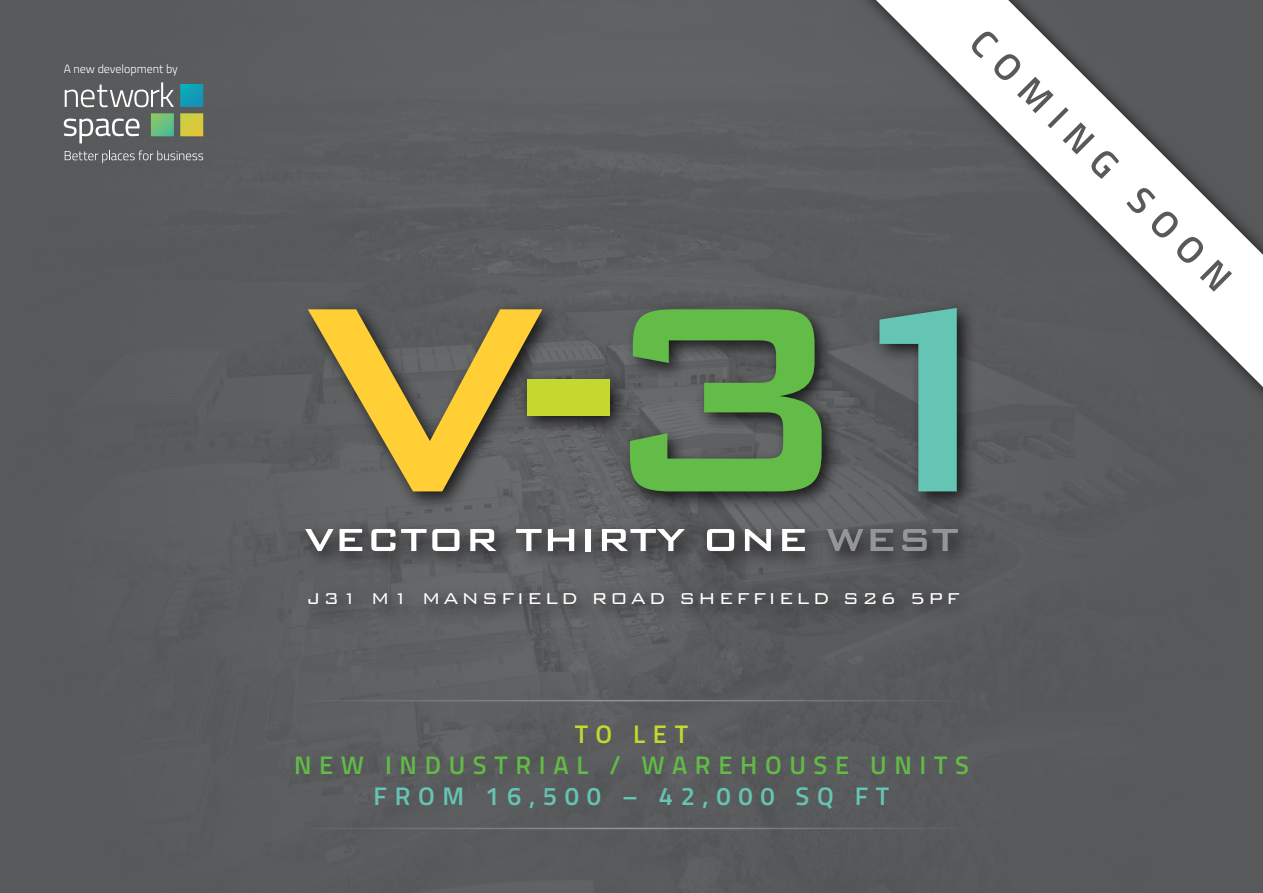
<style>
.page{position:relative;width:1263px;height:893px;background:#5a5b5d}
.page>*{position:absolute;margin:0;border:0;box-sizing:border-box;transform-origin:0 0}
.t1{font:600 37.5px "Titillium";color:#58595b}
.t2{font:600 25.5px "Titillium";letter-spacing:.3em;color:#62bb46}
.t3{font:600 25.5px "Titillium";letter-spacing:.3em;color:#65c5b4}
.t4{font:600 25.5px "Titillium";color:#c4d82e}
.t5{font:300 21px "Bank Gothic BT";letter-spacing:.13em;color:#fff}
.t6{font:300 12px "Titillium";color:#fff}
</style>
<div class="page">
<div style="left:299px;top:301px;width:678px;height:270px;background:#000;opacity:.75"></div>
<svg style="left:308px;top:309px;width:234px;height:182px;background:#92824e"></svg>
<div style="left:527px;top:379px;width:82px;height:37px;background:#c4d82f"></div>
<svg style="left:630px;top:309px;width:192px;height:182px;background:#5c8c4f"></svg>
<svg style="left:879px;top:437px;width:78px;height:54px;background:#5f8f88"></svg>
<svg style="left:305px;top:529px;width:29px;height:22px"></svg>
<svg style="left:340px;top:529px;width:22px;height:22px"></svg>
<svg style="left:371px;top:529px;width:24px;height:22px"></svg>
<svg style="left:401px;top:529px;width:25px;height:22px"></svg>
<svg style="left:432px;top:529px;width:27px;height:22px"></svg>
<svg style="left:470px;top:529px;width:26px;height:22px"></svg>
<svg style="left:516px;top:529px;width:26px;height:22px"></svg>
<svg style="left:548px;top:529px;width:26px;height:22px"></svg>
<div style="left:585px;top:529px;width:6px;height:22px;background:#fff"></div>
<svg style="left:602px;top:529px;width:83px;height:22px"></svg>
<svg style="left:707px;top:529px;width:27px;height:22px"></svg>
<svg style="left:745px;top:529px;width:26px;height:22px"></svg>
<svg style="left:782px;top:529px;width:23px;height:22px"></svg>
<svg style="left:827px;top:529px;width:36px;height:22px"></svg>
<svg style="left:870px;top:529px;width:23px;height:22px"></svg>
<svg style="left:902px;top:529px;width:56px;height:22px"></svg>
<div style="left:301px;top:584px;width:676px;height:40px;background:#000;opacity:.75"></div>
<div style="left:836px;top:0;width:427px;height:437px;background:#000;opacity:.75"></div>
<svg style="left:876px;top:0;width:387px;height:387px;fill:#5a5b5d"></svg>
<svg style="left:180px;top:84px;width:23px;height:23px"></svg>
<svg style="left:180px;top:113px;width:23px;height:23px"></svg>
<svg style="left:151px;top:113px;width:23px;height:23px"></svg>
<svg style="left:65px;top:82px;width:109px;height:25px;background:#7d7e7f"></svg>
<svg style="left:64px;top:119px;width:76px;height:24px"></svg>
<svg style="left:65px;top:150px;width:138px;height:13px;background:#737475"></svg>
<hr style="left:284px;top:700px;width:695px;height:1px;background:#939598">
<hr style="left:284px;top:828px;width:695px;height:1px;background:#939598">
<p class="t6" style="left:64px;top:60px;width:116px">A new development by</p>
<h1 class="t1" style="left:997px;top:16px;width:353px;rotate:45deg">COMING SOON</h1>
<p class="t5" style="left:307px;top:587px;width:654px">J31 M1 MANSFIELD ROAD SHEFFIELD S26 5PF</p>
<p class="t4" style="left:575px;top:715px;width:115px">TO LET</p>
<p class="t2" style="left:294px;top:746px;width:676px">NEW INDUSTRIAL / WAREHOUSE UNITS</p>
<p class="t3" style="left:374px;top:777px;width:517px">FROM 16,500 – 42,000 SQ FT</p>
</div>
